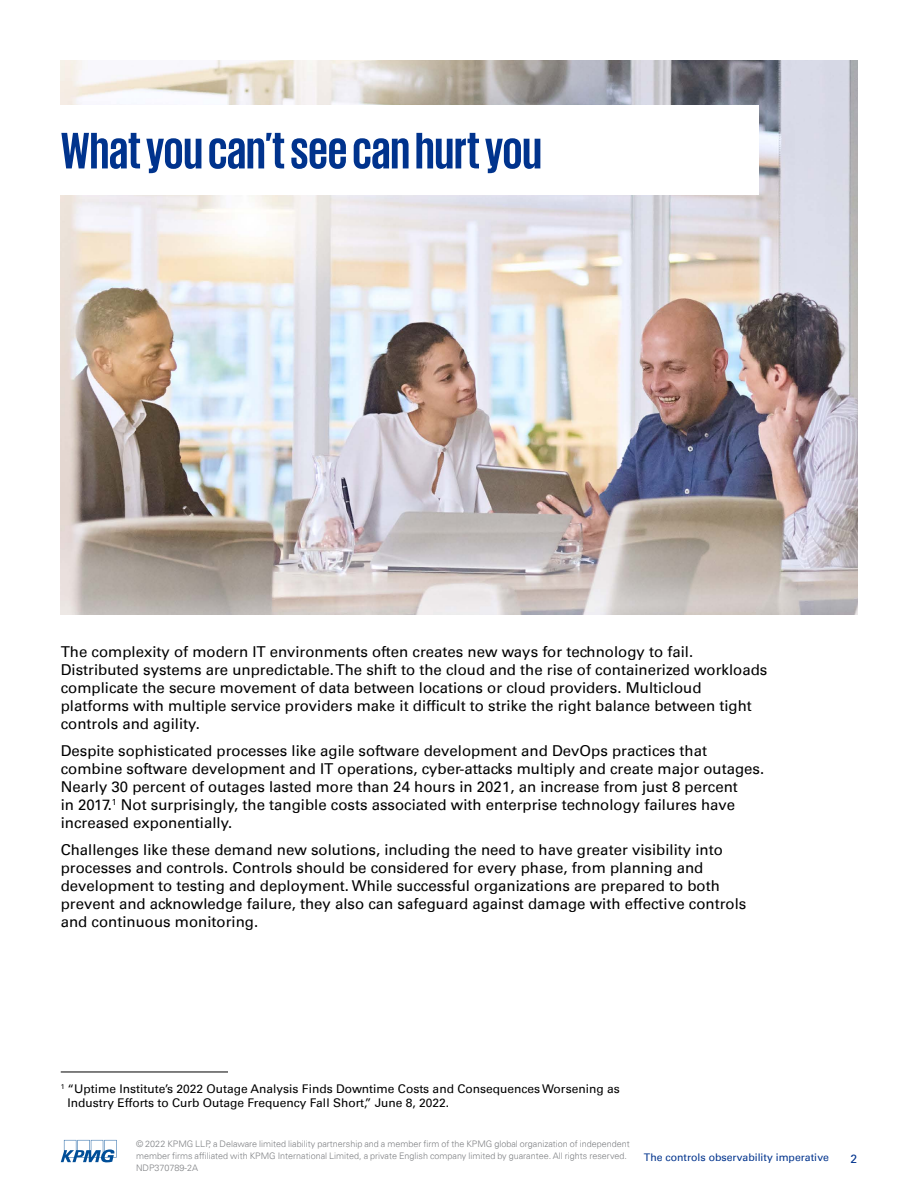
<style>
.page{position:relative;width:918px;height:1188px;background:#fff}
.page>*{position:absolute;margin:0;border:0;box-sizing:border-box;transform-origin:0 0}
.t1{font:700 52.5px "KPMG";color:#00338d}
.t2{font:15px/18px "Univers 55 Roman";color:#000}
.t3{font:12px/14.4px "Univers 55 Roman";color:#000}
.t4{font:12px "Univers 55 Roman";color:#00338d}
.t5{font:10.5px "Univers 55 Roman";color:#00338d}
.t6{font:300 9px/12px "Univers 45";color:#808285}
</style>
<div class="page">
<img style="left:61px;top:61px;width:796px;height:553px">
<div style="left:0;top:105px;width:758px;height:90px;background:#fff"></div>
<hr style="left:61px;top:1072px;width:167px;height:1px;background:#000">
<svg style="left:61px;top:1140px;width:56px;height:22px"></svg>
<h1 class="t1" style="left:61px;top:124px;width:483px">What you can’t see can hurt you</h1>
<p class="t2" style="left:61px;top:643px;width:708px">The complexity of modern IT environments often creates new ways for technology to fail.<br>Distributed systems are unpredictable. The shift to the cloud and the rise of containerized workloads complicate the secure movement of data between locations or cloud providers. Multicloud platforms with multiple service providers make it difficult to strike the right balance between tight controls and agility.</p>
<p class="t2" style="left:61px;top:742px;width:705px">Despite sophisticated processes like agile software development and DevOps practices that combine software development and IT operations, cyber-attacks multiply and create major outages.<br>Nearly 30 percent of outages lasted more than 24 hours in 2021, an increase from just 8 percent<br>in 2017.<sup>1</sup> Not surprisingly, the tangible costs associated with enterprise technology failures have increased exponentially.</p>
<p class="t2" style="left:61px;top:841px;width:687px">Challenges like these demand new solutions, including the need to have greater visibility into processes and controls. Controls should be considered for every phase, from planning and development to testing and deployment. While successful organizations are prepared to both prevent and acknowledge failure, they also can safeguard against damage with effective controls and continuous monitoring.</p>
<p class="t3" style="left:67px;top:1081px;width:554px;text-indent:-7px"><sup>1</sup> “Uptime Institute’s 2022 Outage Analysis Finds Downtime Costs and Consequences Worsening as<br>Industry Efforts to Curb Outage Frequency Fall Short,” June 8, 2022.</p>
<p class="t6" style="left:136px;top:1138px;width:495px">© 2022 KPMG LLP, a Delaware limited liability partnership and a member firm of the KPMG global organization of independent member firms affiliated with KPMG International Limited, a private English company limited by guarantee. All rights reserved.<br>NDP370789-2A</p>
<p class="t5" style="left:644px;top:1151px;width:187px">The controls observability imperative</p>
<p class="t4" style="left:851px;top:1151px;width:8px">2</p>
</div>
